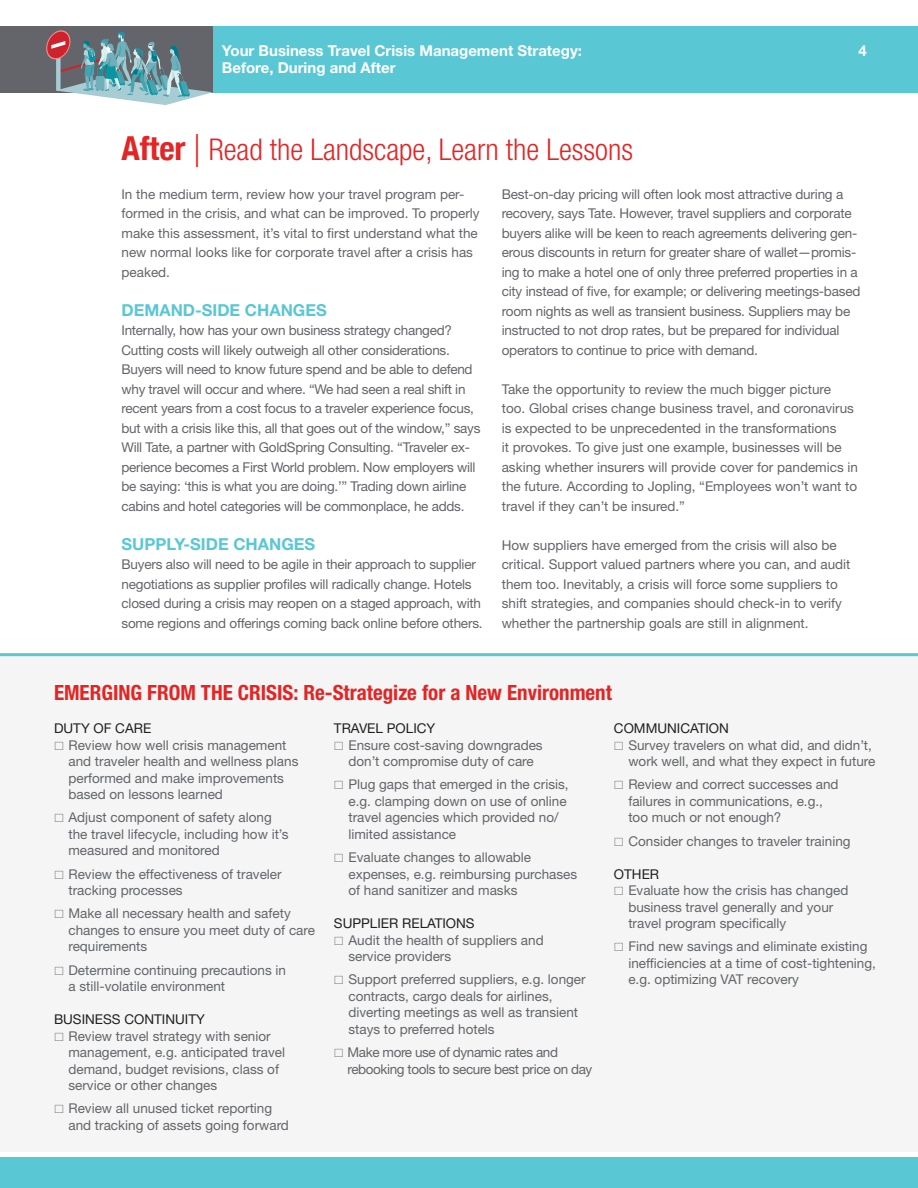
<style>
.page{position:relative;width:918px;height:1188px;background:#fff}
.page>*{position:absolute;margin:0;border:0;box-sizing:border-box;transform-origin:0 0}
.t1{font:300 condensed 30px "Helvetica Neue LT Std";color:#e22525}
.t2{font:700 condensed 21px "Helvetica Neue LT Std";color:#e22525}
.t3{font:700 16.5px "Helvetica Neue LT Std";color:#5ac7d4}
.t4{font:700 15px/16.5px "Helvetica Neue LT Std";color:#fff}
.t5{font:13.5px/16.5px "Helvetica Neue LT Std";color:#64656a}
.t6{font:13.5px/19.5px "Helvetica Neue LT Std";letter-spacing:-.02em;color:#64656a}
.t7{font:13.5px "Helvetica Neue LT Std";color:#231f20}
.t8{font:13.5px/16.5px "Helvetica Neue LT Std";letter-spacing:-.03em;color:#64656a}
.s1{font-family:"Helvetica Neue";font-weight:700;font-size:33px}
.s2{font-stretch:normal;font-size:33px}
</style>
<div class="page">
<div style="left:0;top:26px;width:918px;height:67px;background:#5ac7d4"></div>
<div style="left:0;top:26px;width:213px;height:67px;background:#64656a"></div>
<div style="left:0;top:1157px;width:918px;height:31px;background:#5ac7d4"></div>
<svg style="left:46px;top:30px;width:167px;height:75px"></svg>
<div style="left:0;top:655px;width:918px;height:497px;background:#f4f5f4"></div>
<hr style="left:0;top:653px;width:918px;height:3px;background:#5ac7d4">
<p class="t4" style="left:222px;top:42px;width:362px">Your Business Travel Crisis Management Strategy:<br>Before, During and After</p>
<p class="t4" style="left:859px;top:42px;width:10px">4</p>
<p class="t1" style="left:122px;top:132px;width:513px"><span class="s1">After</span> <span class="s2">|</span> Read the Landscape, Learn the Lessons</p>
<p class="t5" style="left:122px;top:184px;width:360px;line-height:19.5px">In the medium term, review how your travel program per&shy;formed in the crisis, and what can be improved. To properly make this assessment, it’s vital to first understand what the new normal looks like for corporate travel after a crisis has peaked.</p>
<p class="t3" style="left:122px;top:300px;width:207px">DEMAND-SIDE CHANGES</p>
<p class="t6" style="left:122px;top:321px;width:360px">Internally, how has your own business strategy changed?<br>Cutting costs will likely outweigh all other considerations.<br>Buyers will need to know future spend and be able to defend why travel will occur and where. “We had seen a real shift in recent years from a cost focus to a traveler experience focus, but with a crisis like this, all that goes out of the window,” says Will Tate, a partner with GoldSpring Consulting. “Traveler ex&shy;perience becomes a First World problem. Now employers will be saying: ‘this is what you are doing.’” Trading down airline cabins and hotel categories will be commonplace, he adds.</p>
<p class="t3" style="left:122px;top:534px;width:195px">SUPPLY-SIDE CHANGES</p>
<p class="t5" style="left:122px;top:555px;width:363px;line-height:19.5px">Buyers also will need to be agile in their approach to supplier negotiations as supplier profiles will radically change. Hotels closed during a crisis may reopen on a staged approach, with some regions and offerings coming back online before others.</p>
<p class="t5" style="left:502px;top:184px;width:360px;line-height:19.5px">Best-on-day pricing will often look most attractive during a recovery, says Tate. However, travel suppliers and corporate buyers alike will be keen to reach agreements delivering gen&shy;erous discounts in return for greater share of wallet—promis&shy;ing to make a hotel one of only three preferred properties in a city instead of five, for example; or delivering meetings-based room nights as well as transient business. Suppliers may be instructed to not drop rates, but be prepared for individual operators to continue to price with demand.</p>
<p class="t5" style="left:502px;top:379px;width:358px;line-height:19.5px">Take the opportunity to review the much bigger picture<br>too. Global crises change business travel, and coronavirus is expected to be unprecedented in the transformations<br>it provokes. To give just one example, businesses will be asking whether insurers will provide cover for pandemics in the future. According to Jopling, “Employees won’t want to travel if they can’t be insured.”</p>
<p class="t5" style="left:502px;top:535px;width:350px;line-height:19.5px">How suppliers have emerged from the crisis will also be critical. Support valued partners where you can, and audit them too. Inevitably, a crisis will force some suppliers to shift strategies, and companies should check-in to verify whether the partnership goals are still in alignment.</p>
<p class="t2" style="left:54px;top:680px;width:560px">EMERGING FROM THE CRISIS: Re-Strategize for a New Environment</p>
<p class="t7" style="left:54px;top:720px;width:99px">DUTY OF CARE</p>
<p class="t5" style="left:68px;top:736px;width:232px;text-indent:-14px">⎕ Review how well crisis management and traveler health and wellness plans performed and make improvements based on lessons learned</p>
<p class="t5" style="left:68px;top:809px;width:222px;text-indent:-14px">⎕ Adjust component of safety along the travel lifecycle, including how it’s measured and monitored</p>
<p class="t5" style="left:68px;top:865px;width:215px;text-indent:-14px">⎕ Review the effectiveness of traveler tracking processes</p>
<p class="t5" style="left:68px;top:905px;width:248px;text-indent:-14px">⎕ Make all necessary health and safety changes to ensure you meet duty of care requirements</p>
<p class="t5" style="left:68px;top:961px;width:219px;text-indent:-14px">⎕ Determine continuing precautions in a still-volatile environment</p>
<p class="t7" style="left:54px;top:1011px;width:152px">BUSINESS CONTINUITY</p>
<p class="t5" style="left:68px;top:1027px;width:218px;text-indent:-14px">⎕ Review travel strategy with senior management, e.g. anticipated travel demand, budget revisions, class of service or other changes</p>
<p class="t5" style="left:68px;top:1100px;width:222px;text-indent:-14px">⎕ Review all unused ticket reporting and tracking of assets going forward</p>
<p class="t7" style="left:334px;top:720px;width:103px">TRAVEL POLICY</p>
<p class="t5" style="left:334px;top:736px;width:210px;text-align:center">⎕ Ensure cost-saving downgrades don’t compromise duty of care</p>
<p class="t5" style="left:348px;top:776px;width:222px;text-indent:-14px">⎕ Plug gaps that emerged in the crisis, e.g. clamping down on use of online travel agencies which provided no/ limited assistance</p>
<p class="t5" style="left:348px;top:849px;width:230px;text-indent:-14px">⎕ Evaluate changes to allowable expenses, e.g. reimbursing purchases of hand sanitizer and masks</p>
<p class="t7" style="left:334px;top:915px;width:142px">SUPPLIER RELATIONS</p>
<p class="t5" style="left:348px;top:931px;width:197px;text-indent:-14px">⎕ Audit the health of suppliers and service providers</p>
<p class="t5" style="left:348px;top:971px;width:239px;text-indent:-14px">⎕ Support preferred suppliers, e.g. longer contracts, cargo deals for airlines, diverting meetings as well as transient stays to preferred hotels</p>
<p class="t8" style="left:348px;top:1044px;width:246px;text-indent:-14px">⎕ Make more use of dynamic rates and rebooking tools to secure best price on day</p>
<p class="t7" style="left:614px;top:720px;width:117px">COMMUNICATION</p>
<p class="t5" style="left:614px;top:736px;width:263px;text-align:right">⎕ Survey travelers on what did, and didn’t, work well, and what they expect in future</p>
<p class="t5" style="left:628px;top:776px;width:212px;text-indent:-14px">⎕ Review and correct successes and failures in communications, e.g., too much or not enough?</p>
<p class="t5" style="left:614px;top:832px;width:238px">⎕ Consider changes to traveler training</p>
<p class="t7" style="left:614px;top:866px;width:47px">OTHER</p>
<p class="t5" style="left:628px;top:882px;width:222px;text-indent:-14px">⎕ Evaluate how the crisis has changed business travel generally and your travel program specifically</p>
<p class="t5" style="left:628px;top:938px;width:249px;text-indent:-14px">⎕ Find new savings and eliminate existing inefficiencies at a time of cost-tightening, e.g. optimizing VAT recovery</p>
</div>
